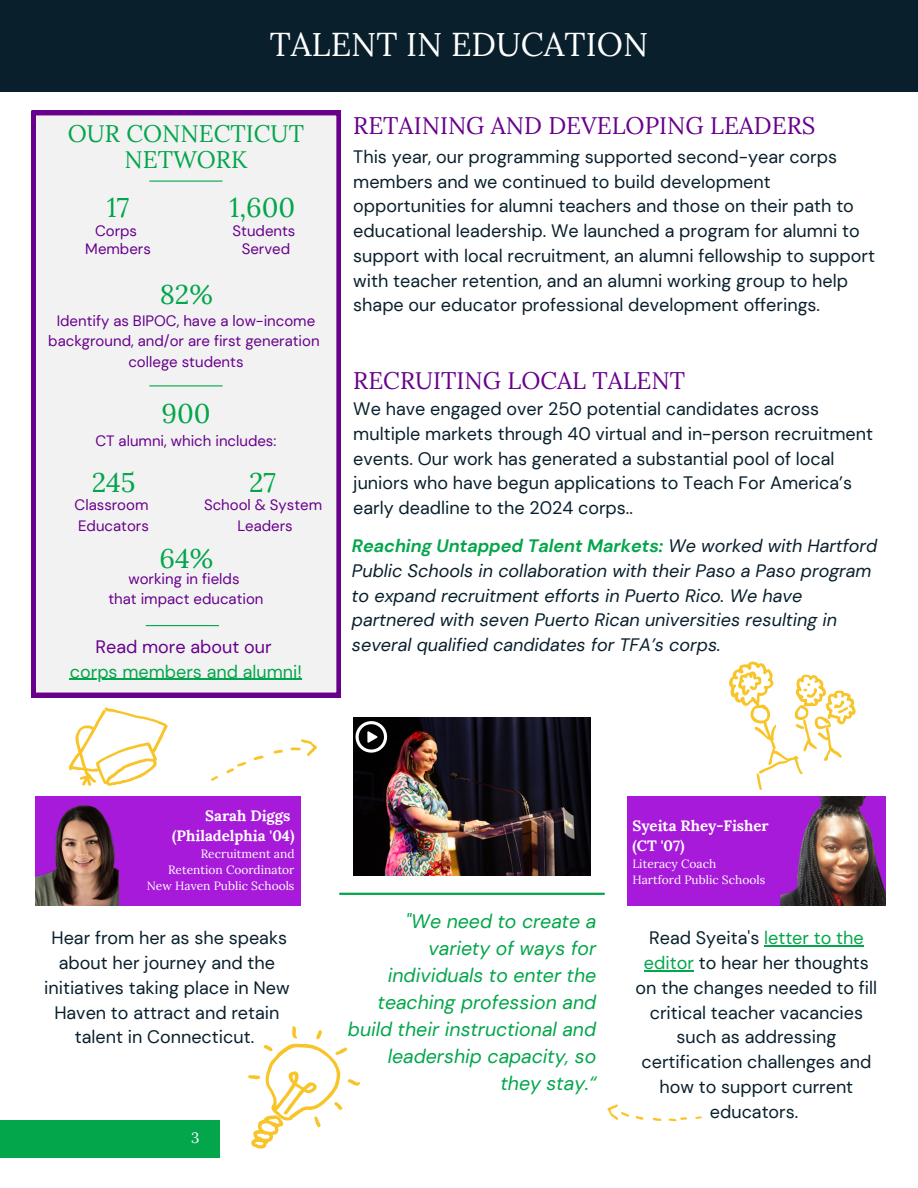
<style>
.page{position:relative;width:918px;height:1188px;background:#fff}
.page>*{position:absolute;margin:0;border:0;box-sizing:border-box;transform-origin:0 0}
.t1{font:33px "Lora";color:#fff}
.t2{font:27px "Lora";color:#03a64a}
.t3{font:24px "Lora";color:#68008c}
.t4{font:24px/25.8px "Lora";color:#03a64a;text-align:center}
.t5{font:italic 19.5px/27px "DM Sans";color:#03a64a;text-align:right}
.t6{font:18px/24.8px "DM Sans";color:#091f2c;text-align:center}
.t7{font:italic 18px/24.8px "DM Sans";color:#091f2c}
.t8{font:18px "DM Sans";color:#03a64a}
.t9{font:18px "DM Sans";color:#68008c}
.t10{font:15px/20.2px "DM Sans";color:#68008c;text-align:center}
.t11{font:700 15px "Lora";color:#fff}
.t12{font:15px "Lora";color:#fff}
.t13{font:12px/16px "Lora";color:#fff;text-align:right}
.s1{font-weight:700;color:#03a64a}
.s2{color:#03a64a}
</style>
<div class="page">
<div style="left:0;top:0;width:918px;height:91px;background:#091f2c"></div>
<div style="left:0;top:1120px;width:220px;height:37px;background:#03a64a"></div>
<hr style="left:339px;top:893px;width:266px;height:2px;background:#03a64a">
<svg style="left:248px;top:1026px;width:113px;height:123px"></svg>
<svg style="left:729px;top:661px;width:127px;height:129px"></svg>
<div style="left:32px;top:111px;width:309px;height:586px;background:#f2f2f2"></div>
<hr style="left:149px;top:181px;width:73px;height:1px;background:#03a64a">
<hr style="left:149px;top:385px;width:73px;height:1px;background:#03a64a">
<div style="left:35px;top:796px;width:266px;height:110px;background:#a71ad9"></div>
<svg style="left:253px;top:755px;width:11px;height:6px"></svg>
<svg style="left:290px;top:739px;width:27px;height:17px"></svg>
<svg style="left:273px;top:749px;width:10px;height:5px"></svg>
<svg style="left:211px;top:761px;width:35px;height:20px"></svg>
<hr style="left:764px;top:945px;width:100px;height:2px;background:#03a64a">
<hr style="left:644px;top:970px;width:50px;height:1px;background:#03a64a">
<div style="left:627px;top:796px;width:259px;height:110px;background:#a71ad9"></div>
<svg style="left:652px;top:1117px;width:10px;height:4px"></svg>
<svg style="left:607px;top:1104px;width:37px;height:16px"></svg>
<svg style="left:668px;top:1117px;width:19px;height:5px"></svg>
<svg style="left:695px;top:1116px;width:7px;height:3px"></svg>
<hr style="left:146px;top:625px;width:73px;height:1px;background:#03a64a">
<img style="left:35px;top:805px;width:84px;height:101px">
<img style="left:780px;top:796px;width:106px;height:109px">
<img style="left:353px;top:717px;width:238px;height:159px">
<svg style="left:353px;top:719px;width:36px;height:36px"></svg>
<svg style="left:53px;top:689px;width:129px;height:97px"></svg>
<hr style="left:70px;top:679px;width:232px;height:1px;background:#03a64a">
<p class="t1" style="left:270px;top:23px;width:380px">TALENT IN EDUCATION</p>
<p class="t4" style="left:68px;top:121px;width:238px">OUR CONNECTICUT<br>NETWORK</p>
<p class="t2" style="left:107px;top:190px;width:24px">17</p>
<p class="t10" style="left:95px;top:221px;width:44px">Corps</p>
<p class="t10" style="left:85px;top:239px;width:67px">Members</p>
<p class="t2" style="left:230px;top:190px;width:67px">1,600</p>
<p class="t10" style="left:233px;top:221px;width:64px">Students</p>
<p class="t10" style="left:242px;top:239px;width:50px">Served</p>
<p class="t2" style="left:160px;top:277px;width:55px">82%</p>
<p class="t10" style="left:48px;top:311px;width:273px">Identify as BIPOC, have a low-income background, and/or are first generation</p>
<p class="t10" style="left:128px;top:351px;width:117px">college students</p>
<p class="t2" style="left:161px;top:396px;width:51px">900</p>
<p class="t10" style="left:95px;top:430px;width:182px">CT alumni, which includes:</p>
<p class="t2" style="left:92px;top:465px;width:45px">245</p>
<p class="t10" style="left:75px;top:495px;width:75px">Classroom</p>
<p class="t10" style="left:78px;top:515px;width:72px">Educators</p>
<p class="t2" style="left:249px;top:465px;width:28px">27</p>
<p class="t10" style="left:204px;top:495px;width:120px">School &amp; System</p>
<p class="t10" style="left:237px;top:515px;width:57px">Leaders</p>
<p class="t2" style="left:160px;top:540px;width:55px">64%</p>
<p class="t10" style="left:128px;top:569px;width:113px">working in fields</p>
<p class="t10" style="left:108px;top:589px;width:157px">that impact education</p>
<p class="t9" style="left:95px;top:635px;width:178px">Read more about our</p>
<p class="t8" style="left:70px;top:660px;width:234px">corps members and alumni!</p>
<p class="t3" style="left:353px;top:109px;width:464px">RETAINING AND DEVELOPING LEADERS</p>
<p class="t6" style="left:353px;top:144px;width:523px;text-align:left">This year, our programming supported second-year corps members and we continued to build development opportunities for alumni teachers and those on their path to educational leadership. We launched a program for alumni to support with local recruitment, an alumni fellowship to support with teacher retention, and an alumni working group to help shape our educator professional development offerings.</p>
<p class="t3" style="left:353px;top:364px;width:333px">RECRUITING LOCAL TALENT</p>
<p class="t6" style="left:353px;top:397px;width:521px;text-align:left">We have engaged over 250 potential candidates across multiple markets through 40 virtual and in-person recruitment events. Our work has generated a substantial pool of local juniors who have begun applications to Teach For America’s early deadline to the 2024 corps..</p>
<p class="t7" style="left:352px;top:534px;width:527px"><span class="s1">Reaching Untapped Talent Markets:</span> We worked with Hartford Public Schools in collaboration with their Paso a Paso program to expand recruitment efforts in Puerto Rico. We have partnered with seven Puerto Rican universities resulting in several qualified candidates for TFA’s corps.</p>
<p class="t11" style="left:205px;top:806px;width:87px">Sarah Diggs</p>
<p class="t11" style="left:172px;top:826px;width:124px">(Philadelphia '04)</p>
<p class="t13" style="left:168px;top:846px;width:128px">Recruitment and<br>Retention Coordinator</p>
<p class="t13" style="left:147px;top:878px;width:149px">New Haven Public Schools</p>
<p class="t6" style="left:44px;top:926px;width:247px">Hear from her as she speaks about her journey and the initiatives taking place in New<br>Haven to attract and retain talent in Connecticut.</p>
<p class="t12" style="left:191px;top:1128px;width:10px">3</p>
<p class="t5" style="left:348px;top:908px;width:250px">"We need to create a variety of ways for individuals to enter the teaching profession and build their instructional and leadership capacity, so they stay.“</p>
<p class="t11" style="left:632px;top:816px;width:138px">Syeita Rhey-Fisher</p>
<p class="t11" style="left:632px;top:836px;width:54px">(CT '07)</p>
<p class="t13" style="left:632px;top:855px;width:85px">Literacy Coach</p>
<p class="t13" style="left:632px;top:871px;width:134px">Hartford Public Schools</p>
<p class="t6" style="left:636px;top:926px;width:243px">Read Syeita's <span class="s2">letter to the editor</span> to hear her thoughts on the changes needed to fill critical teacher vacancies such as addressing certification challenges and how to support current educators.</p>
</div>
